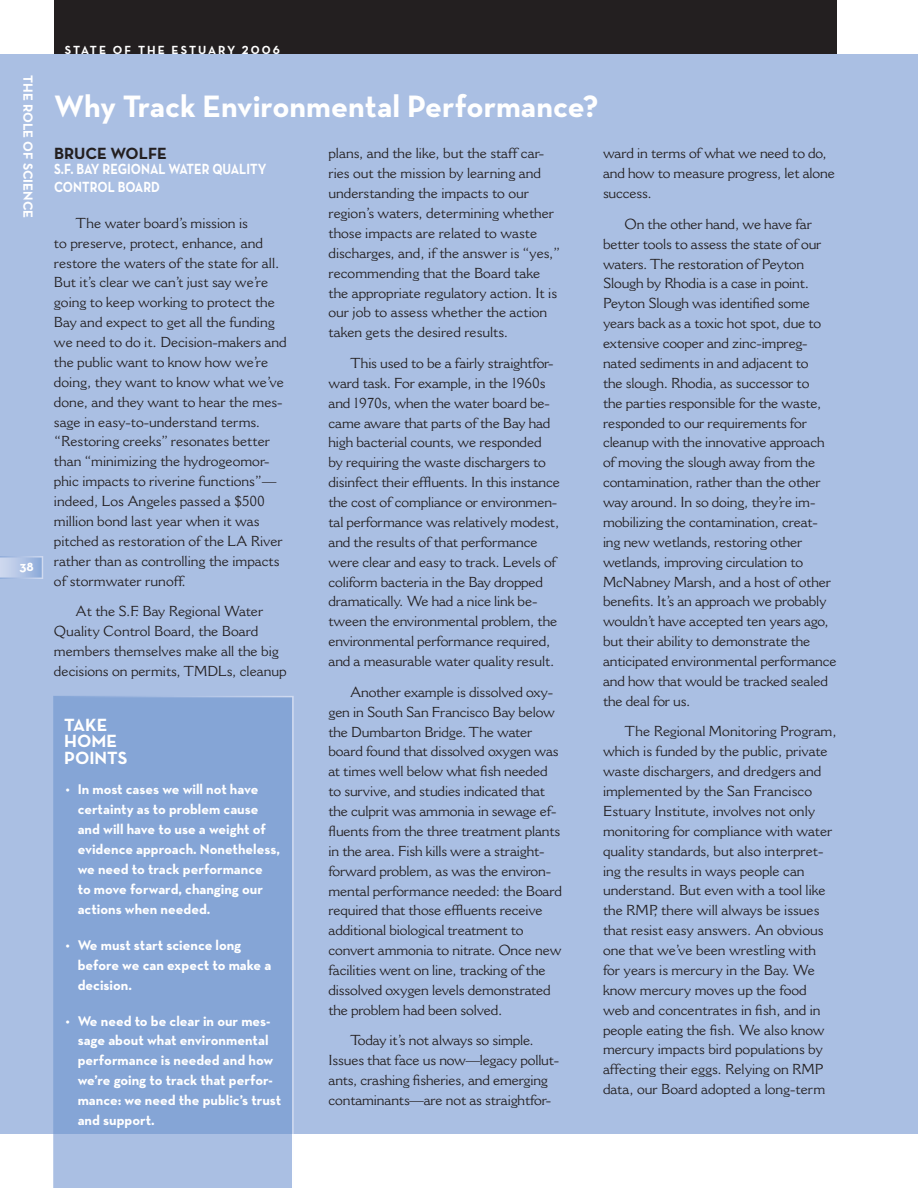
<style>
.page{position:relative;width:918px;height:1188px;background:#fff}
.page>*{position:absolute;margin:0;border:0;box-sizing:border-box;transform-origin:0 0}
.t1{font:700 31.5px "Neutra Text";color:#fff}
.t2{font:700 18px/16.5px "Neutra Text";color:#fff}
.t3{font:700 16.5px "Neutra Text";color:#231f20}
.t4{font:700 15px/18px "Neutra Text";color:#fff;scale:.85 1}
.t5{font:14.25px/19.8px "Cantoria";letter-spacing:-.01em;color:#231f20}
.t6{font:700 14.25px/19.8px "Neutra Text";color:#fff}
.t7{font:700 13.5px "Neutra Text";color:#fff}
.t8{font:12px "Neutra Text Bold Alt";letter-spacing:.17em;color:#fff}
</style>
<div class="page">
<div style="left:54px;top:0;width:783px;height:70px;background:#231f20"></div>
<div style="left:0;top:54px;width:918px;height:1080px;background:#aabfe3"></div>
<svg style="left:0;top:556px;width:43px;height:23px"></svg>
<div style="left:53px;top:1134px;width:239px;height:54px;background:#aabfe3"></div>
<div style="left:53px;top:696px;width:241px;height:438px;background:#85a5d6"></div>
<p class="t7" style="left:33px;top:75px;width:145px;rotate:90deg">THE ROLE OF SCIENCE</p>
<p class="t7" style="left:19px;top:561px;width:16px">38</p>
<p class="t8" style="left:65px;top:45px;width:217px">STATE OF THE ESTUARY 2006</p>
<h1 class="t1" style="left:54px;top:94px;width:546px">Why Track Environmental Performance?</h1>
<p class="t3" style="left:54px;top:147px;width:115px">BRUCE WOLFE</p>
<p class="t4" style="left:54px;top:161px;width:251px">S.F. BAY REGIONAL WATER QUALITY<br>CONTROL BOARD</p>
<p class="t5" style="left:54px;top:214px;width:234px;text-indent:22px">The water board’s mission is<br>to preserve, protect, enhance, and restore the waters of the state for all.<br>But it’s clear we can’t just say we’re going to keep working to protect the Bay and expect to get all the funding we need to do it. Decision-makers and the public want to know how we’re doing, they want to know what we’ve done, and they want to hear the mes&shy;sage in easy-to-understand terms. “Restoring creeks” resonates better than “minimizing the hydrogeomor&shy;phic impacts to riverine functions”— indeed, Los Angeles passed a $500 million bond last year when it was pitched as restoration of the LA River rather than as controlling the impacts of stormwater runoff.</p>
<p class="t5" style="left:54px;top:602px;width:234px;text-indent:22px">At the S.F. Bay Regional Water Quality Control Board, the Board members themselves make all the big decisions on permits, TMDLs, cleanup</p>
<p class="t2" style="left:64px;top:718px;width:65px">TAKE<br>HOME<br>POINTS</p>
<p class="t6" style="left:78px;top:781px;width:204px;text-indent:-12px">• In most cases we will not have certainty as to problem cause and will have to use a weight of evidence approach. Nonetheless, we need to track performance<br>to move forward, changing our actions when needed.</p>
<p class="t6" style="left:78px;top:936px;width:195px;text-indent:-12px">• We must start science long before we can expect to make a decision.</p>
<p class="t6" style="left:78px;top:1012px;width:205px;text-indent:-12px">• We need to be clear in our mes&shy;sage about what environmental performance is needed and how we’re going to track that perfor&shy;mance: we need the public’s trust and support.</p>
<p class="t5" style="left:329px;top:145px;width:234px">plans, and the like, but the staff car&shy;ries out the mission by learning and understanding the impacts to our region’s waters, determining whether those impacts are related to waste discharges, and, if the answer is “yes,” recommending that the Board take the appropriate regulatory action. It is our job to assess whether the action taken gets the desired results.</p>
<p class="t5" style="left:329px;top:354px;width:233px;text-indent:22px">This used to be a fairly straightfor&shy;ward task. For example, in the 1960s and 1970s, when the water board be&shy;came aware that parts of the Bay had high bacterial counts, we responded<br>by requiring the waste dischargers to disinfect their effluents. In this instance the cost of compliance or environmen&shy;tal performance was relatively modest, and the results of that performance were clear and easy to track. Levels of coliform bacteria in the Bay dropped dramatically. We had a nice link be&shy;tween the environmental problem, the environmental performance required, and a measurable water quality result.</p>
<p class="t5" style="left:329px;top:683px;width:235px;text-indent:22px">Another example is dissolved oxy&shy;gen in South San Francisco Bay below the Dumbarton Bridge. The water board found that dissolved oxygen was at times well below what fish needed to survive, and studies indicated that the culprit was ammonia in sewage ef&shy;fluents from the three treatment plants in the area. Fish kills were a straight&shy;forward problem, as was the environ&shy;mental performance needed: the Board required that those effluents receive additional biological treatment to convert ammonia to nitrate. Once new facilities went on line, tracking of the dissolved oxygen levels demonstrated the problem had been solved.</p>
<p class="t5" style="left:329px;top:1032px;width:232px;text-indent:22px">Today it’s not always so simple.<br>Issues that face us now—legacy pollut&shy;ants, crashing fisheries, and emerging contaminants—are not as straightfor-</p>
<p class="t5" style="left:603px;top:145px;width:233px">ward in terms of what we need to do, and how to measure progress, let alone success.</p>
<p class="t5" style="left:603px;top:215px;width:235px;text-indent:22px">On the other hand, we have far better tools to assess the state of our waters. The restoration of Peyton Slough by Rhodia is a case in point.<br>Peyton Slough was identified some years back as a toxic hot spot, due to extensive cooper and zinc-impreg&shy;nated sediments in and adjacent to<br>the slough. Rhodia, as successor to<br>the parties responsible for the waste, responded to our requirements for cleanup with the innovative approach of moving the slough away from the contamination, rather than the other way around. In so doing, they’re im&shy;mobilizing the contamination, creat&shy;ing new wetlands, restoring other wetlands, improving circulation to McNabney Marsh, and a host of other benefits. It’s an approach we probably wouldn’t have accepted ten years ago, but their ability to demonstrate the anticipated environmental performance and how that would be tracked sealed the deal for us.</p>
<p class="t5" style="left:603px;top:723px;width:235px;text-indent:22px">The Regional Monitoring Program, which is funded by the public, private waste dischargers, and dredgers and implemented by the San Francisco Estuary Institute, involves not only monitoring for compliance with water quality standards, but also interpret&shy;ing the results in ways people can understand. But even with a tool like the RMP, there will always be issues that resist easy answers. An obvious one that we’ve been wrestling with for years is mercury in the Bay. We know mercury moves up the food<br>web and concentrates in fish, and in people eating the fish. We also know mercury impacts bird populations by affecting their eggs. Relying on RMP data, our Board adopted a long-term</p>
</div>
